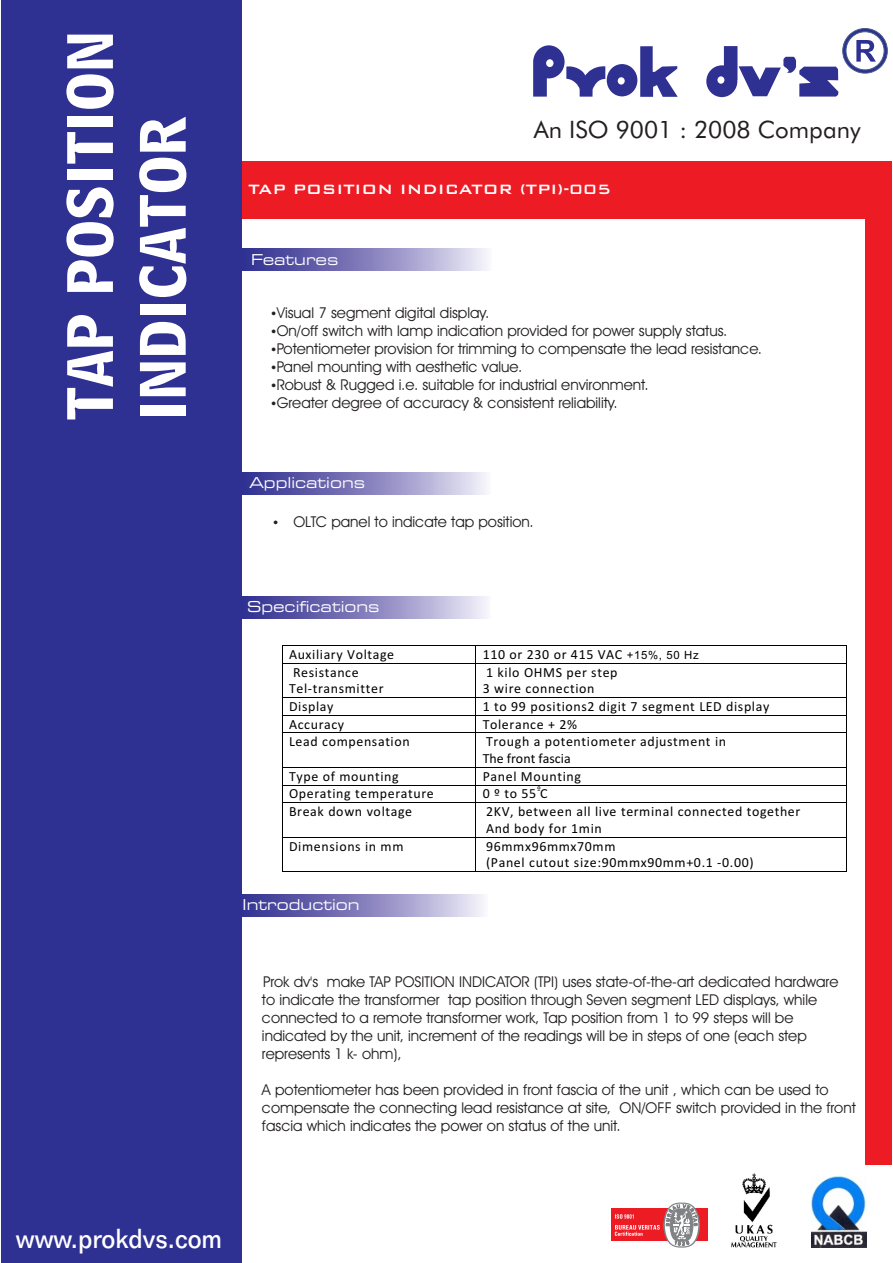
<style>
.page{position:relative;width:893px;height:1263px;background:#fff}
.page>*{position:absolute;margin:0;border:0;box-sizing:border-box;transform-origin:0 0}
.t1{font:54px/72.8px "Bell Centennial BT Bold Listing";color:#fff}
.t2{font:500 27px "Folio BT";color:#fff;scale:.91 1}
.t3{font:24px "Futura BT";color:#231f20}
.t4{font:500 18px "Bank Gothic BT";color:#fff}
.t5{font:15px/18px "Avant Garde IT Cby BT";color:#231f20}
.t6{font:expanded 15px "Square 721 BT";color:#fff}
.t7{font:13.95px/17px "Calibri";letter-spacing:.045em;color:#000}
.t8{font:13.95px "Calibri";letter-spacing:.29em;color:#000}
.t9{font:8.85px "Calibri";color:#000}
.s1{font-family:"Arial";font-size:11.4px}
</style>
<div class="page">
<div style="left:866px;top:162px;width:26px;height:1002px;background:#ed1c24"></div>
<div style="left:2px;top:0;width:240px;height:1263px;background:#2e3092"></div>
<svg style="left:533px;top:28px;width:355px;height:69px"></svg>
<div style="left:242px;top:162px;width:650px;height:57px;background:#ed1c24"></div>
<div style="left:242px;top:249px;width:249px;height:22px;background:linear-gradient(to right,#28258b,#ece8f5)"></div>
<div style="left:241px;top:472px;width:250px;height:22px;background:linear-gradient(to right,#28258b,#ece8f5)"></div>
<div style="left:242px;top:597px;width:249px;height:21px;background:linear-gradient(to right,#28258b,#ece8f5)"></div>
<div style="left:238px;top:895px;width:249px;height:22px;background:linear-gradient(to right,#28258b,#ece8f5)"></div>
<div style="left:611px;top:1208px;width:96px;height:33px;background:#ed1c24"></div>
<svg style="left:615px;top:1203px;width:85px;height:44px"></svg>
<img style="left:811px;top:1176px;width:55px;height:71px">
<img style="left:731px;top:1173px;width:46px;height:75px">
<hr style="left:283px;top:645px;width:193px;height:1px;background:#000">
<hr style="left:476px;top:645px;width:370px;height:1px;background:#000">
<svg style="left:282px;top:645px;width:1px;height:18px"></svg>
<hr style="left:283px;top:663px;width:193px;height:1px;background:#000">
<hr style="left:476px;top:663px;width:370px;height:1px;background:#000">
<svg style="left:846px;top:645px;width:1px;height:18px"></svg>
<hr style="left:282px;top:663px;width:1px;height:34px;background:#000">
<hr style="left:476px;top:663px;width:1px;height:34px;background:#000">
<hr style="left:846px;top:663px;width:1px;height:34px;background:#000">
<hr style="left:283px;top:697px;width:193px;height:1px;background:#000">
<hr style="left:476px;top:697px;width:370px;height:1px;background:#000">
<hr style="left:283px;top:715px;width:193px;height:1px;background:#000">
<hr style="left:476px;top:715px;width:370px;height:1px;background:#000">
<svg style="left:282px;top:697px;width:1px;height:36px"></svg>
<hr style="left:283px;top:733px;width:193px;height:1px;background:#000">
<hr style="left:476px;top:733px;width:370px;height:1px;background:#000">
<svg style="left:846px;top:697px;width:1px;height:36px"></svg>
<hr style="left:282px;top:733px;width:1px;height:34px;background:#000">
<hr style="left:476px;top:733px;width:1px;height:34px;background:#000">
<hr style="left:846px;top:733px;width:1px;height:34px;background:#000">
<hr style="left:283px;top:767px;width:193px;height:1px;background:#000">
<hr style="left:476px;top:767px;width:370px;height:1px;background:#000">
<hr style="left:283px;top:785px;width:193px;height:1px;background:#000">
<hr style="left:476px;top:785px;width:370px;height:1px;background:#000">
<svg style="left:282px;top:767px;width:1px;height:36px"></svg>
<hr style="left:283px;top:802px;width:193px;height:1px;background:#000">
<hr style="left:476px;top:802px;width:370px;height:1px;background:#000">
<svg style="left:846px;top:767px;width:1px;height:36px"></svg>
<hr style="left:282px;top:803px;width:1px;height:34px;background:#000">
<hr style="left:476px;top:803px;width:1px;height:34px;background:#000">
<hr style="left:846px;top:803px;width:1px;height:34px;background:#000">
<hr style="left:283px;top:837px;width:193px;height:1px;background:#000">
<hr style="left:476px;top:837px;width:370px;height:1px;background:#000">
<hr style="left:282px;top:837px;width:1px;height:34px;background:#000">
<hr style="left:283px;top:871px;width:193px;height:1px;background:#000">
<hr style="left:476px;top:837px;width:1px;height:34px;background:#000">
<hr style="left:476px;top:871px;width:370px;height:1px;background:#000">
<hr style="left:846px;top:837px;width:1px;height:34px;background:#000">
<h1 class="t1" style="left:56px;top:420px;width:391px;rotate:-90deg">TAP POSITION<br>INDICATOR</h1>
<h3 class="t3" style="left:534px;top:120px;width:328px">An ISO 9001 : 2008 Company</h3>
<p class="t4" style="left:248px;top:180px;width:364px">TAP POSITION INDICATOR (TPI)-005</p>
<p class="t6" style="left:251px;top:254px;width:89px">Features</p>
<p class="t5" style="left:277px;top:305px;width:487px">Visual 7 segment digital display.<br>On/off switch with lamp indication provided for power supply status.<br>Potentiometer provision for trimming to compensate the lead resistance.<br>Panel mounting with aesthetic value.<br>Robust &amp; Rugged i.e. suitable for industrial environment.<br>Greater degree of accuracy &amp; consistent reliability.</p>
<p class="t6" style="left:249px;top:477px;width:118px">Applications</p>
<p class="t5" style="left:293px;top:514px;width:242px">OLTC panel to indicate tap position.</p>
<p class="t6" style="left:247px;top:600px;width:134px">Specifications</p>
<p class="t7" style="left:289px;top:647px;width:107px">Auxiliary Voltage</p>
<p class="t7" style="left:483px;top:647px;width:217px">110 or 230 or 415 VAC <span class="s1">+15%, 50 Hz</span></p>
<p class="t7" style="left:289px;top:665px;width:96px">Resistance<br>Tel-transmitter</p>
<p class="t7" style="left:483px;top:665px;width:136px">1 kilo OHMS per step<br>3 wire connection</p>
<p class="t7" style="left:289px;top:699px;width:46px">Display</p>
<p class="t7" style="left:483px;top:699px;width:288px">1 to 99 positions2 digit 7 segment LED display</p>
<p class="t7" style="left:289px;top:717px;width:57px">Accuracy</p>
<p class="t7" style="left:483px;top:717px;width:96px">Tolerance + 2%</p>
<p class="t7" style="left:289px;top:734px;width:122px">Lead compensation</p>
<p class="t7" style="left:483px;top:734px;width:245px">Trough a potentiometer adjustment in<br>The front fascia</p>
<p class="t7" style="left:289px;top:769px;width:111px">Type of mounting</p>
<p class="t7" style="left:483px;top:769px;width:100px">Panel Mounting</p>
<p class="t7" style="left:289px;top:786px;width:146px">Operating temperature</p>
<p class="t8" style="left:483px;top:788px;width:66px">0ºto55C</p>
<p class="t9" style="left:537px;top:785px;width:5px">º</p>
<p class="t7" style="left:289px;top:804px;width:125px">Break down voltage</p>
<p class="t7" style="left:486px;top:804px;width:316px">2KV, between all live terminal connected together<br>And body for 1min</p>
<p class="t7" style="left:289px;top:838px;width:116px">Dimensions in mm</p>
<p class="t7" style="left:486px;top:838px;width:269px">96mmx96mmx70mm<br>(Panel cutout size:90mmx90mm+0.1 -0.00)</p>
<p class="t6" style="left:243px;top:898px;width:118px">Introduction</p>
<p class="t5" style="left:262px;top:974px;width:578px">Prok dv's make TAP POSITION INDICATOR (TPI) uses state-of-the-art dedicated hardware to indicate the transformer tap position through Seven segment LED displays, while connected to a remote transformer work, Tap position from 1 to 99 steps will be indicated by the unit, increment of the readings will be in steps of one (each step represents 1 k- ohm),</p>
<p class="t5" style="left:262px;top:1082px;width:595px">A potentiometer has been provided in front fascia of the unit , which can be used to compensate the connecting lead resistance at site, ON/OFF switch provided in the front fascia which indicates the power on status of the unit.</p>
<h2 class="t2" style="left:16px;top:1227px;width:228px">www.prokdvs.com</h2>
</div>
